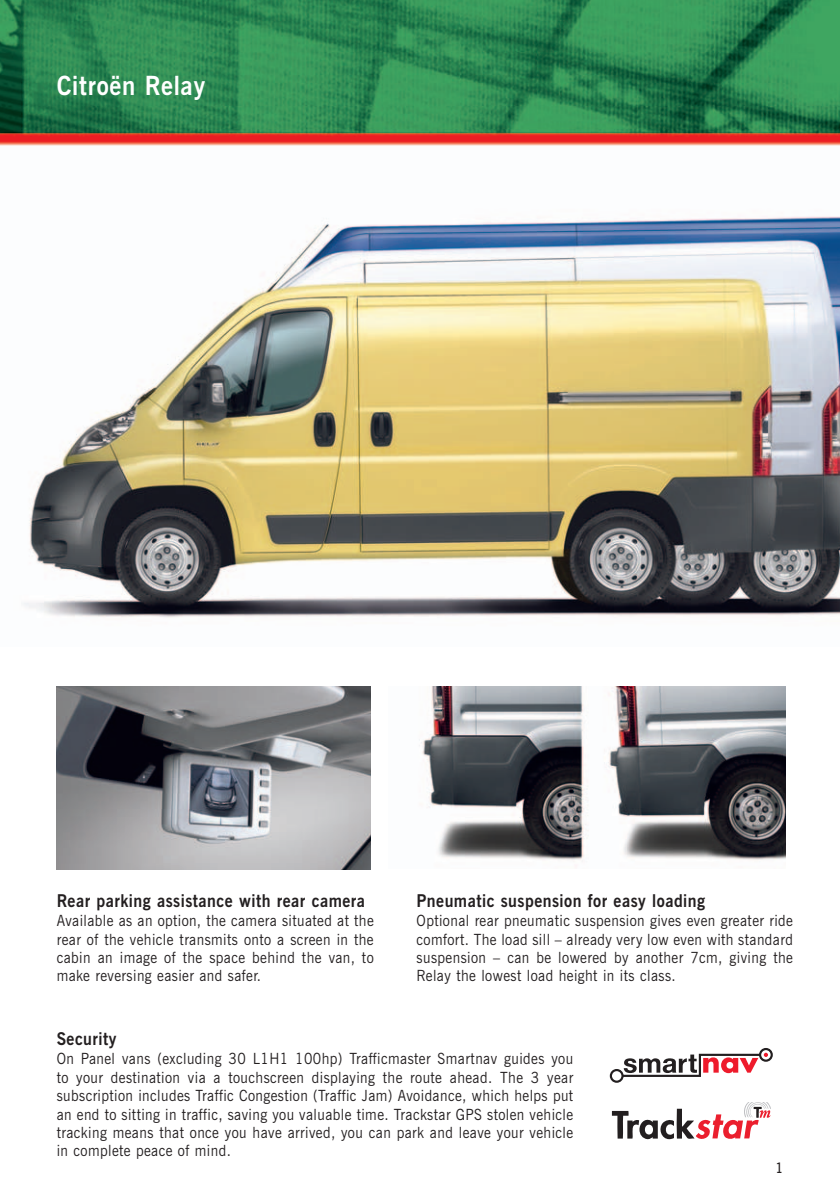
<style>
.page{position:relative;width:840px;height:1191px;background:#fff}
.page>*{position:absolute;margin:0;border:0;box-sizing:border-box;transform-origin:0 0}
.t1{font:700 26.4px "News Gothic BT";letter-spacing:.03em;color:#fff;scale:.91 1}
.t2{font:700 17.6px "News Gothic BT";letter-spacing:.03em;color:#231f20;scale:.91 1}
.t3{font:15.4px/18.4px "News Gothic BT";letter-spacing:.03em;color:#231f20;text-align:justify;scale:.91 1}
.t4{font:600 14.4px "News Gothic BT";color:#231f20;scale:.91 1}
</style>
<div class="page">
<img style="left:0;top:0;width:839px;height:146px">
<img style="left:23px;top:216px;width:816px;height:402px">
<img style="left:419px;top:686px;width:365px;height:174px">
<img style="left:57px;top:686px;width:313px;height:183px">
<div style="left:758px;top:1048px;width:14px;height:13px;border:2px solid #231f20;border-radius:50%"></div>
<svg style="left:620px;top:1052px;width:147px;height:26px"></svg>
<div style="left:609px;top:1069px;width:14px;height:13px;border:2px solid #231f20;border-radius:50%"></div>
<svg style="left:611px;top:1102px;width:159px;height:37px"></svg>
<h1 class="t1" style="left:57px;top:76px;width:164px">Citroën Relay</h1>
<p class="t2" style="left:57px;top:894px;width:340px">Rear parking assistance with rear camera</p>
<p class="t3" style="left:57px;top:913px;width:349px">Available as an option, the camera situated at the rear of the vehicle transmits onto a screen in the cabin an image of the space behind the van, to make reversing easier and safer.</p>
<p class="t2" style="left:416px;top:894px;width:318px">Pneumatic suspension for easy loading</p>
<p class="t3" style="left:416px;top:913px;width:415px">Optional rear pneumatic suspension gives even greater ride comfort. The load sill – already very low even with standard suspension – can be lowered by another 7cm, giving the Relay the lowest load height in its class.</p>
<p class="t2" style="left:57px;top:1032px;width:67px">Security</p>
<p class="t3" style="left:57px;top:1051px;width:568px">On Panel vans (excluding 30 L1H1 100hp) Trafficmaster Smartnav guides you to your destination via a touchscreen displaying the route ahead. The 3 year subscription includes Traffic Congestion (Traffic Jam) Avoidance, which helps put an end to sitting in traffic, saving you valuable time. Trackstar GPS stolen vehicle tracking means that once you have arrived, you can park and leave your vehicle in complete peace of mind.</p>
<p class="t4" style="left:775px;top:1162px;width:10px">1</p>
</div>
